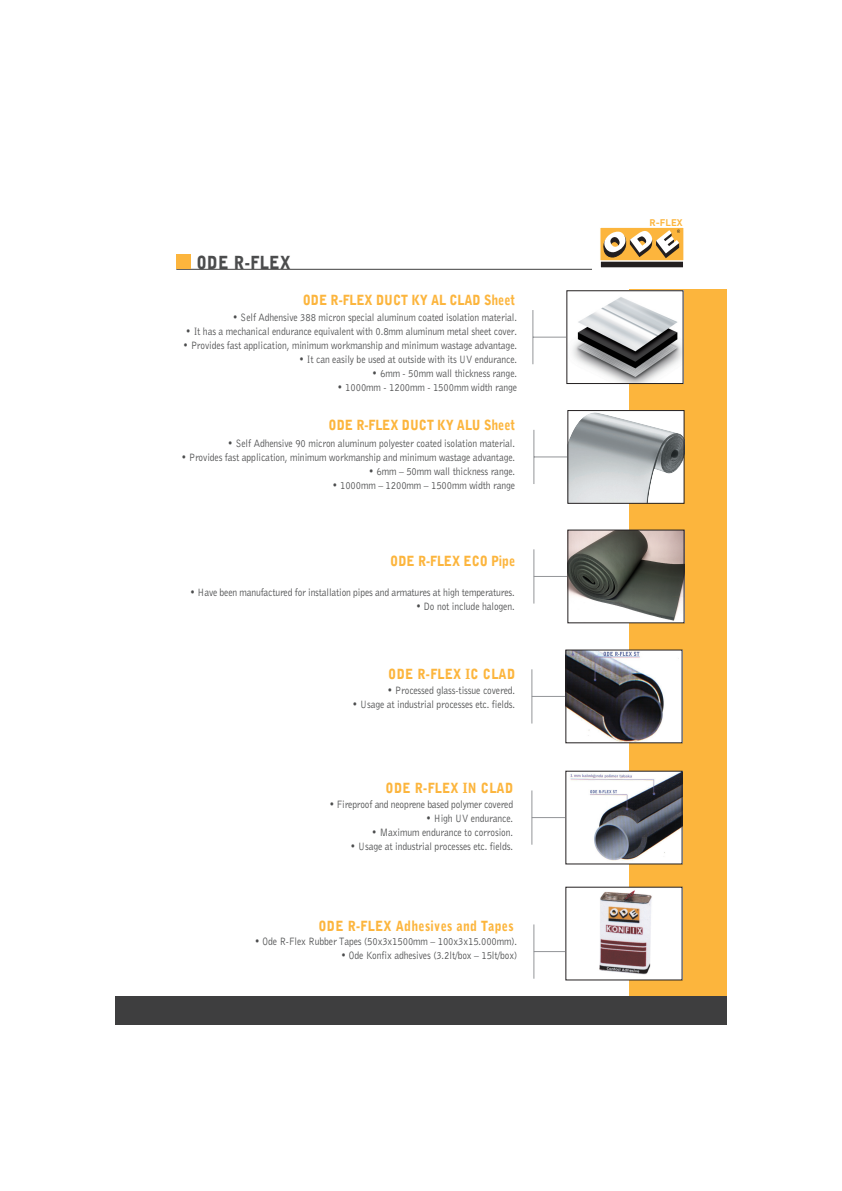
<style>
.page{position:relative;width:842px;height:1191px;background:#fff}
.page>*{position:absolute;margin:0;border:0;box-sizing:border-box;transform-origin:0 0}
.t1{font:18px "Bell Gothic T Black";letter-spacing:.03em;color:#4b4c4d;scale:.87 1}
.t2{font:14px "Bell Gothic T Black";color:#fcb53d;scale:.87 1}
.t3{font:14px "Bell Gothic T Black";letter-spacing:.03em;color:#fcb53d;scale:.87 1}
.t4{font:11px "Bell Gothic T";letter-spacing:-.01em;color:#4b4c4d;scale:.87 1}
.t5{font:700 9.5px "DIN";color:#fcb53d}
</style>
<div class="page">
<div style="left:629px;top:289px;width:98px;height:708px;background:#fcb53d"></div>
<div style="left:115px;top:997px;width:8px;height:28px;background:#3e3e3f"></div>
<hr style="left:176px;top:269px;width:416px;height:1px;background:#3e3e3f">
<div style="left:176px;top:254px;width:15px;height:15px;background:#fcb53d"></div>
<div style="left:123px;top:997px;width:604px;height:28px;background:#3e3e3f"></div>
<div style="left:600px;top:227px;width:84px;height:34px;background:#fcb53d;border:1px solid #fff"></div>
<svg style="left:604px;top:230px;width:76px;height:28px"></svg>
<div style="left:600px;top:261px;width:84px;height:7px;background:#231f20"></div>
<hr style="left:534px;top:576px;width:34px;height:1px;background:#939598">
<hr style="left:534px;top:549px;width:1px;height:55px;background:#939598">
<img style="left:569px;top:532px;width:113px;height:89px">
<div style="left:567px;top:530px;width:117px;height:93px;border:1px solid #231f20"></div>
<hr style="left:532px;top:696px;width:34px;height:1px;background:#939598">
<hr style="left:532px;top:669px;width:1px;height:55px;background:#939598">
<img style="left:567px;top:652px;width:113px;height:89px">
<hr style="left:532px;top:817px;width:34px;height:1px;background:#939598">
<hr style="left:532px;top:790px;width:1px;height:55px;background:#939598">
<img style="left:570px;top:773px;width:110px;height:89px">
<hr style="left:533px;top:337px;width:34px;height:1px;background:#939598">
<hr style="left:533px;top:310px;width:1px;height:54px;background:#939598">
<img style="left:572px;top:292px;width:109px;height:90px">
<div style="left:566px;top:290px;width:117px;height:94px;border:1px solid #231f20"></div>
<hr style="left:534px;top:457px;width:34px;height:1px;background:#939598">
<hr style="left:534px;top:430px;width:1px;height:54px;background:#939598">
<img style="left:569px;top:412px;width:113px;height:90px">
<div style="left:567px;top:410px;width:117px;height:94px;border:1px solid #231f20"></div>
<hr style="left:534px;top:951px;width:34px;height:1px;background:#939598">
<hr style="left:534px;top:924px;width:1px;height:55px;background:#939598">
<img style="left:567px;top:889px;width:113px;height:89px">
<h1 class="t1" style="left:196px;top:255px;width:110px">ODE R-FLEX</h1>
<p class="t2" style="left:303px;top:294px;width:246px">ODE R-FLEX DUCT KY AL CLAD Sheet</p>
<p class="t4" style="left:232px;top:314px;width:329px">• Self Adhensive 388 micron special aluminum coated isolation material.</p>
<p class="t4" style="left:186px;top:328px;width:383px">• It has a mechanical endurance equivalent with 0.8mm aluminum metal sheet cover.</p>
<p class="t4" style="left:183px;top:342px;width:386px">• Provides fast application, minimum workmanship and minimum wastage advantage.</p>
<p class="t4" style="left:299px;top:356px;width:253px">• It can easily be used at outside with its UV endurance.</p>
<p class="t4" style="left:372px;top:370px;width:168px">• 6mm - 50mm wall thickness range.</p>
<p class="t4" style="left:337px;top:384px;width:208px">• 1000mm - 1200mm - 1500mm width range</p>
<p class="t2" style="left:329px;top:420px;width:216px">ODE R-FLEX DUCT KY ALU Sheet</p>
<p class="t4" style="left:228px;top:440px;width:332px">• Self Adhensive 90 micron aluminum polyester coated isolation material.</p>
<p class="t4" style="left:181px;top:454px;width:386px">• Provides fast application, minimum workmanship and minimum wastage advantage.</p>
<p class="t4" style="left:368px;top:468px;width:170px">• 6mm – 50mm wall thickness range.</p>
<p class="t4" style="left:332px;top:482px;width:212px">• 1000mm – 1200mm – 1500mm width range</p>
<p class="t2" style="left:390px;top:555px;width:145px">ODE R-FLEX ECO Pipe</p>
<p class="t4" style="left:190px;top:588px;width:375px">• Have been manufactured for installation pipes and armatures at high temperatures.</p>
<p class="t4" style="left:416px;top:602px;width:115px">• Do not include halogen.</p>
<p class="t3" style="left:388px;top:668px;width:147px">ODE R-FLEX IC CLAD</p>
<p class="t4" style="left:387px;top:686px;width:149px">• Processed glass-tissue covered.</p>
<p class="t4" style="left:352px;top:700px;width:189px">• Usage at industrial processes etc. fields.</p>
<p class="t3" style="left:386px;top:783px;width:148px">ODE R-FLEX IN CLAD</p>
<p class="t4" style="left:329px;top:800px;width:213px">• Fireproof and neoprene based polymer covered</p>
<p class="t4" style="left:426px;top:814px;width:102px">• High UV endurance.</p>
<p class="t4" style="left:372px;top:828px;width:164px">• Maximum endurance to corrosion.</p>
<p class="t4" style="left:350px;top:842px;width:189px">• Usage at industrial processes etc. fields.</p>
<p class="t3" style="left:318px;top:920px;width:226px">ODE R-FLEX Adhesives and Tapes</p>
<p class="t4" style="left:254px;top:937px;width:304px">• Ode R-Flex Rubber Tapes (50x3x1500mm – 100x3x15.000mm).</p>
<p class="t4" style="left:341px;top:951px;width:204px">• Ode Konfix adhesives (3.2lt/box – 15lt/box)</p>
<p class="t5" style="left:650px;top:219px;width:34px">R-FLEX</p>
</div>
